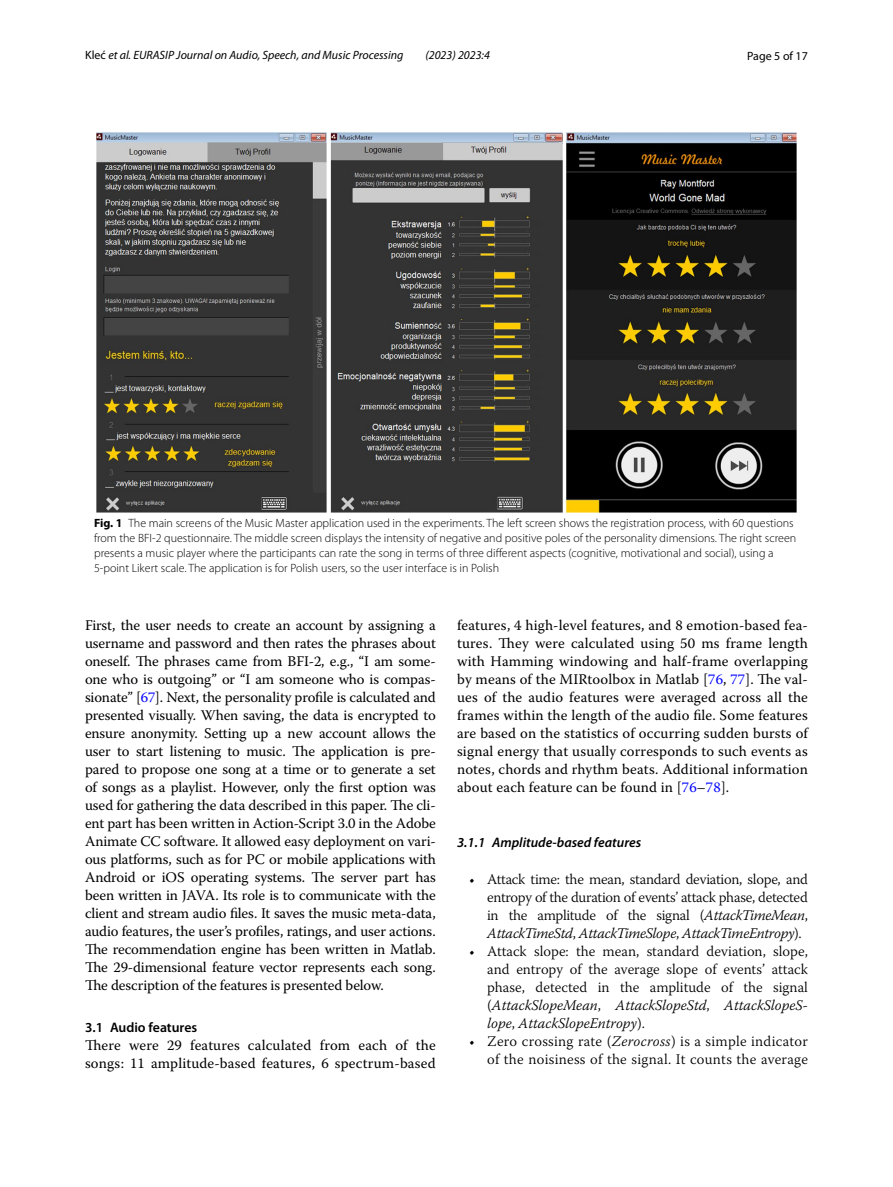
<style>
.page{position:relative;width:893px;height:1187px;background:#fff}
.page>*{position:absolute;margin:0;border:0;box-sizing:border-box;transform-origin:0 0}
.t1{font:14.7px/18px "Warnock Pro";letter-spacing:.01em;color:#000;text-align:justify}
.t2{font:300 14.7px/18px "Warnock Pro";color:#000;text-align:justify}
.t3{font:300 14.7px/18px "Warnock Pro";letter-spacing:.02em;color:#000;text-align:right}
.t4{font:italic 600 13.8px "Myriad Pro";color:#000}
.t5{font:600 13.8px "Myriad Pro";color:#000}
.t6{font:300 12px/15px "Myriad Pro";color:#000}
.t7{font:italic 12px "Myriad Pro";color:#000}
.t8{font:12px "Myriad Pro";color:#000}
.s1{font-style:normal}
.s2{font-weight:700}
.s3{color:#00f}
.s4{font-style:italic}
</style>
<div class="page">
<img style="left:96px;top:133px;width:701px;height:379px">
<p class="t7" style="left:85px;top:48px;width:320px"><span class="s1">Kleć</span> et al. EURASIP Journal on Audio, Speech, and Music Processing</p>
<p class="t7" style="left:425px;top:48px;width:66px">(2023) 2023:4</p>
<p class="t8" style="left:747px;top:48px;width:62px">Page 5 of 17</p>
<p class="t6" style="left:94px;top:516px;width:704px"><span class="s2">Fig. 1</span> The main screens of the Music Master application used in the experiments. The left screen shows the registration process, with 60 questions from the BFI-2 questionnaire. The middle screen displays the intensity of negative and positive poles of the personality dimensions. The right screen presents a music player where the participants can rate the song in terms of three different aspects (cognitive, motivational and social), using a 5-point Likert scale. The application is for Polish users, so the user interface is in Polish</p>
<p class="t1" style="left:85px;top:616px;width:352px">First, the user needs to create an account by assigning a username and password and then rates the phrases about oneself. The phrases came from BFI-2, e.g., “I am some&shy;one who is outgoing” or “I am someone who is compas&shy;sionate” [<span class="s3">67</span>]. Next, the personality profile is calculated and presented visually. When saving, the data is encrypted to ensure anonymity. Setting up a new account allows the user to start listening to music. The application is pre&shy;pared to propose one song at a time or to generate a set of songs as a playlist. However, only the first option was used for gathering the data described in this paper. The cli&shy;ent part has been written in Action-Script 3.0 in the Adobe Animate CC software. It allowed easy deployment on vari&shy;ous platforms, such as for PC or mobile applications with Android or iOS operating systems. The server part has been written in JAVA. Its role is to communicate with the client and stream audio files. It saves the music meta-data, audio features, the user’s profiles, ratings, and user actions.<br>The recommendation engine has been written in Matlab.<br>The 29-dimensional feature vector represents each song.<br>The description of the features is presented below.</p>
<p class="t5" style="left:85px;top:1018px;width:114px">3.1 Audio features</p>
<p class="t1" style="left:85px;top:1036px;width:352px">There were 29 features calculated from each of the songs: 11 amplitude-based features, 6 spectrum-based</p>
<p class="t1" style="left:457px;top:616px;width:352px">features, 4 high-level features, and 8 emotion-based fea&shy;tures. They were calculated using 50 ms frame length with Hamming windowing and half-frame overlapping by means of the MIRtoolbox in Matlab [<span class="s3">76</span>, <span class="s3">77</span>]. The val&shy;ues of the audio features were averaged across all the frames within the length of the audio file. Some features are based on the statistics of occurring sudden bursts of signal energy that usually corresponds to such events as notes, chords and rhythm beats. Additional information about each feature can be found in [<span class="s3">76</span>–<span class="s3">78</span>].</p>
<p class="t4" style="left:457px;top:833px;width:186px">3.1.1 Amplitude‑based features</p>
<p class="t2" style="left:487px;top:869px;width:322px;text-indent:-18px">• Attack time: the mean, standard deviation, slope, and entropy of the duration of events’ attack phase, detected in the amplitude of the signal (<span class="s4">AttackTimeMean</span>, <span class="s4">AttackTimeStd</span>, <span class="s4">AttackTimeSlope</span>, <span class="s4">AttackTimeEntropy</span>).</p>
<p class="t2" style="left:487px;top:941px;width:322px;text-indent:-18px">• Attack slope: the mean, standard deviation, slope, and entropy of the average slope of events’ attack phase, detected in the amplitude of the signal (<span class="s4">AttackSlopeMean</span>, <span class="s4">AttackSlopeStd</span>, <span class="s4">AttackSlopeS&shy;lope</span>, <span class="s4">AttackSlopeEntropy</span>).</p>
<p class="t3" style="left:469px;top:1031px;width:340px">• Zero crossing rate (<span class="s4">Zerocross</span>) is a simple indicator of the noisiness of the signal. It counts the average</p>
</div>
